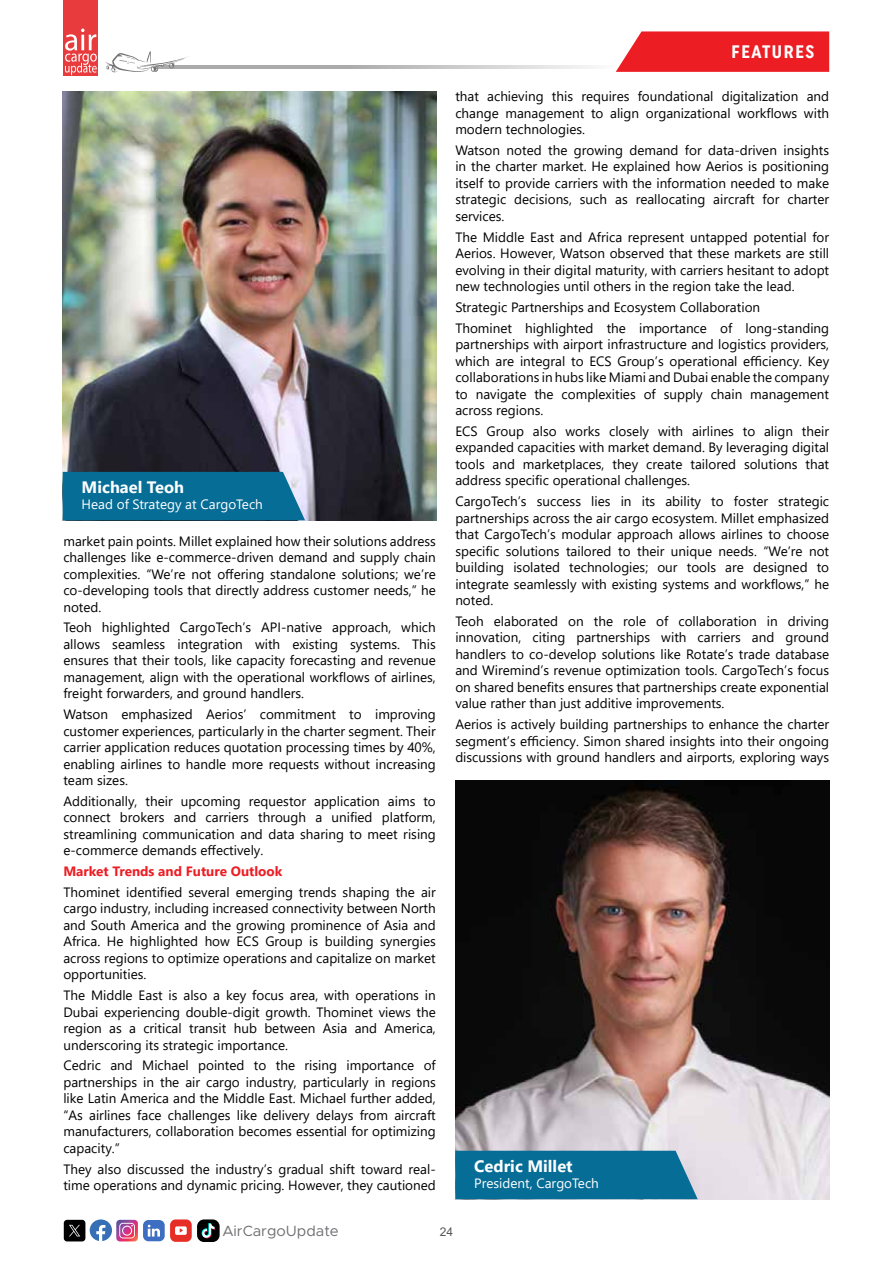
<style>
.page{position:relative;width:893px;height:1263px;background:#fff}
.page>*{position:absolute;margin:0;border:0;box-sizing:border-box;transform-origin:0 0}
.t1{font:18px "Uniform Condensed 4";letter-spacing:.09em;color:#fff}
.t2{font:700 16.5px "Segoe UI";color:#fff}
.t3{font:14.85px "Metropolis";color:#6d6e71}
.t4{font:13.5px/16.5px "Segoe UI";color:#000;text-align:justify}
.t5{font:13.5px "Segoe UI";color:#fff}
.t6{font:700 13.5px "Segoe UI";color:#ed1d24}
.t7{font:12px "Arial";color:#58595b}
</style>
<div class="page">
<div style="left:64px;top:1220px;width:21px;height:21px;background:#000;border-radius:3px"></div>
<svg style="left:69px;top:1225px;width:11px;height:11px"></svg>
<div style="left:90px;top:1219px;width:22px;height:22px;background:#376fb7;border-radius:50%"></div>
<svg style="left:96px;top:1225px;width:9px;height:17px"></svg>
<svg style="left:116px;top:1220px;width:22px;height:21px"></svg>
<div style="left:143px;top:1220px;width:22px;height:21px;background:#3d6ec2;border-radius:5px"></div>
<svg style="left:148px;top:1225px;width:12px;height:11px"></svg>
<div style="left:170px;top:1219px;width:22px;height:23px;background:#e62e26;border-radius:6px"></div>
<svg style="left:175px;top:1226px;width:12px;height:9px"></svg>
<div style="left:197px;top:1219px;width:23px;height:23px;background:#000;border-radius:7px"></div>
<svg style="left:202px;top:1223px;width:13px;height:15px"></svg>
<div style="left:64px;top:0;width:34px;height:76px;background:#e83b3d"></div>
<svg style="left:65px;top:29px;width:32px;height:46px"></svg>
<svg style="left:105px;top:51px;width:84px;height:22px"></svg>
<svg style="left:616px;top:31px;width:213px;height:41px;background:#ee2d33"></svg>
<img style="left:63px;top:91px;width:374px;height:429px">
<img style="left:455px;top:780px;width:374px;height:419px">
<div style="left:63px;top:472px;width:242px;height:48px;background:#066d96"></div>
<div style="left:455px;top:1151px;width:243px;height:48px;background:#066d96"></div>
<p class="t2" style="left:82px;top:471px;width:104px">Michael Teoh</p>
<p class="t5" style="left:82px;top:492px;width:183px">Head of Strategy at CargoTech</p>
<p class="t4" style="left:63px;top:531px;width:374px">market pain points. Millet explained how their solutions address challenges like e-commerce-driven demand and supply chain complexities. “We’re not offering standalone solutions; we’re co-developing tools that directly address customer needs,” he noted.</p>
<p class="t4" style="left:63px;top:618px;width:374px">Teoh highlighted CargoTech’s API-native approach, which allows seamless integration with existing systems. This ensures that their tools, like capacity forecasting and revenue management, align with the operational workflows of airlines, freight forwarders, and ground handlers.</p>
<p class="t4" style="left:63px;top:705px;width:374px">Watson emphasized Aerios’ commitment to improving customer experiences, particularly in the charter segment. Their carrier application reduces quotation processing times by 40%, enabling airlines to handle more requests without increasing team sizes.</p>
<p class="t4" style="left:63px;top:792px;width:374px">Additionally, their upcoming requestor application aims to connect brokers and carriers through a unified platform, streamlining communication and data sharing to meet rising e-commerce demands effectively.</p>
<p class="t6" style="left:63px;top:859px;width:220px">Market Trends and Future Outlook</p>
<p class="t4" style="left:63px;top:883px;width:374px">Thominet identified several emerging trends shaping the air cargo industry, including increased connectivity between North and South America and the growing prominence of Asia and Africa. He highlighted how ECS Group is building synergies across regions to optimize operations and capitalize on market opportunities.</p>
<p class="t4" style="left:63px;top:986px;width:374px">The Middle East is also a key focus area, with operations in Dubai experiencing double-digit growth. Thominet views the region as a critical transit hub between Asia and America, underscoring its strategic importance.</p>
<p class="t4" style="left:63px;top:1056px;width:374px">Cedric and Michael pointed to the rising importance of partnerships in the air cargo industry, particularly in regions like Latin America and the Middle East. Michael further added, “As airlines face challenges like delivery delays from aircraft manufacturers, collaboration becomes essential for optimizing capacity.”</p>
<p class="t4" style="left:63px;top:1159px;width:374px">They also discussed the industry’s gradual shift toward real&shy;time operations and dynamic pricing. However, they cautioned</p>
<h1 class="t1" style="left:732px;top:41px;width:84px">FEATURES</h1>
<p class="t4" style="left:455px;top:87px;width:375px">that achieving this requires foundational digitalization and change management to align organizational workflows with modern technologies.</p>
<p class="t4" style="left:455px;top:141px;width:375px">Watson noted the growing demand for data-driven insights in the charter market. He explained how Aerios is positioning itself to provide carriers with the information needed to make strategic decisions, such as reallocating aircraft for charter services.</p>
<p class="t4" style="left:455px;top:227px;width:375px">The Middle East and Africa represent untapped potential for Aerios. However, Watson observed that these markets are still evolving in their digital maturity, with carriers hesitant to adopt new technologies until others in the region take the lead.</p>
<p class="t4" style="left:455px;top:296px;width:375px;line-height:20.7px">Strategic Partnerships and Ecosystem Collaboration<br>Thominet highlighted the importance of long-standing</p>
<p class="t4" style="left:455px;top:335px;width:375px">partnerships with airport infrastructure and logistics providers, which are integral to ECS Group’s operational efficiency. Key collaborations in hubs like Miami and Dubai enable the company to navigate the complexities of supply chain management across regions.</p>
<p class="t4" style="left:455px;top:422px;width:375px">ECS Group also works closely with airlines to align their expanded capacities with market demand. By leveraging digital tools and marketplaces, they create tailored solutions that address specific operational challenges.</p>
<p class="t4" style="left:455px;top:492px;width:375px">CargoTech’s success lies in its ability to foster strategic partnerships across the air cargo ecosystem. Millet emphasized that CargoTech’s modular approach allows airlines to choose specific solutions tailored to their unique needs. “We’re not building isolated technologies; our tools are designed to integrate seamlessly with existing systems and workflows,” he noted.</p>
<p class="t4" style="left:455px;top:612px;width:375px">Teoh elaborated on the role of collaboration in driving innovation, citing partnerships with carriers and ground handlers to co-develop solutions like Rotate’s trade database and Wiremind’s revenue optimization tools. CargoTech’s focus on shared benefits ensures that partnerships create exponential value rather than just additive improvements.</p>
<p class="t4" style="left:455px;top:715px;width:375px">Aerios is actively building partnerships to enhance the charter segment’s efficiency. Simon shared insights into their ongoing discussions with ground handlers and airports, exploring ways</p>
<p class="t2" style="left:474px;top:1150px;width:100px">Cedric Millet</p>
<p class="t5" style="left:474px;top:1170px;width:126px">President, CargoTech</p>
<p class="t3" style="left:222px;top:1221px;width:118px">AirCargoUpdate</p>
<p class="t7" style="left:440px;top:1223px;width:15px">24</p>
</div>
